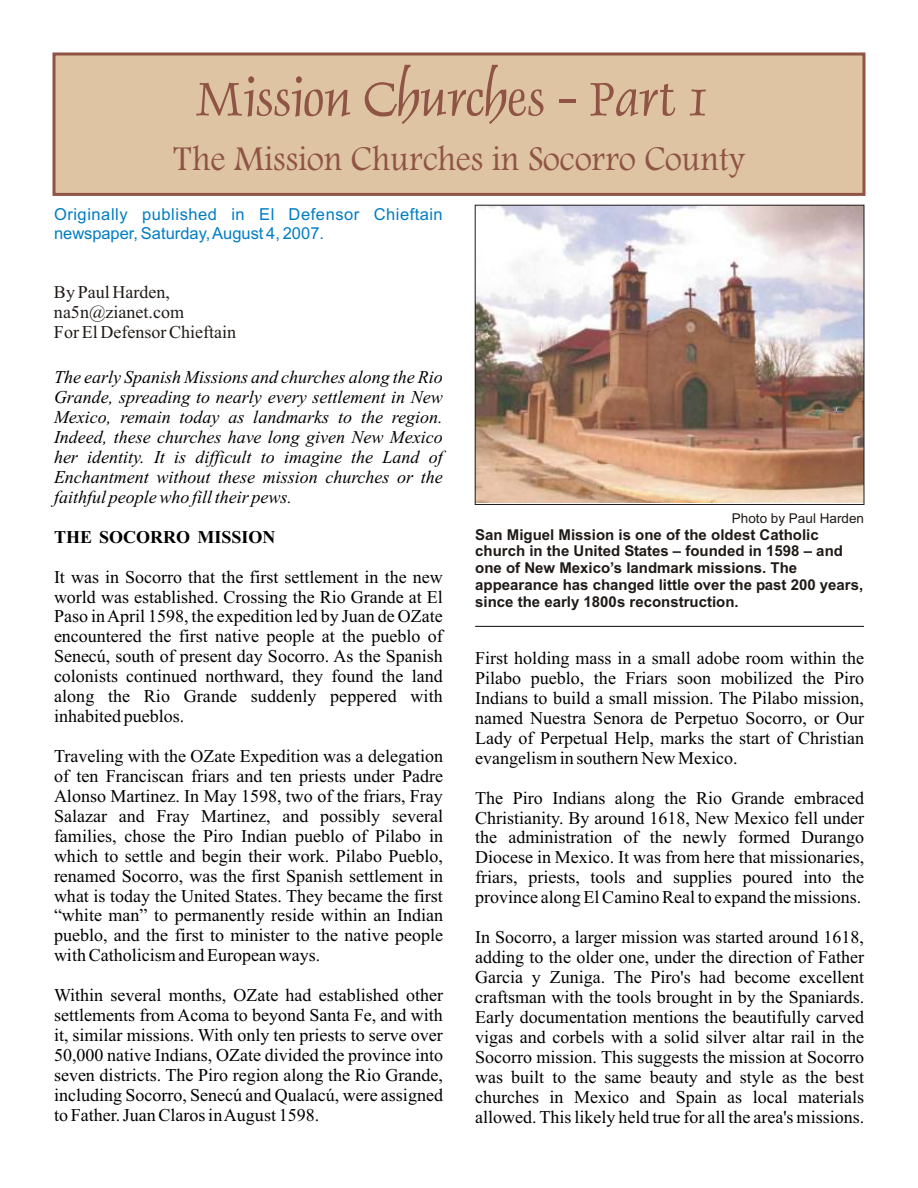
<style>
.page{position:relative;width:918px;height:1188px;background:#fff}
.page>*{position:absolute;margin:0;border:0;box-sizing:border-box;transform-origin:0 0}
.t1{font:54px "Dauphin";color:#8f5445}
.t2{font:36px "Footlight MT Light";color:#8f5445;scale:.94 1}
.t3{font:18px/20px "Times New Roman";color:#000;text-align:justify}
.t4{font:italic 18px/20px "Times New Roman";color:#000;text-align:justify}
.t5{font:18px/20px "Times New Roman";color:#1f1a17}
.t6{font:700 18px "Times New Roman";color:#000}
.t7{font:16.5px/18.5px "Arial";letter-spacing:.035em;color:#007dc2}
.t8{font:700 15px/16.8px "Arial";color:#1f1a17}
.t9{font:13.5px "Arial";color:#1f1a17}
</style>
<div class="page">
<div style="left:52px;top:52px;width:814px;height:144px;background:#dec4a3;border:3px solid #8f5445"></div>
<hr style="left:475px;top:626px;width:389px;height:1px;background:#1f1a17">
<img style="left:477px;top:207px;width:385px;height:296px">
<div style="left:475px;top:205px;width:389px;height:300px;border:1px solid #1f1a17"></div>
<h1 class="t1" style="left:195px;top:65px;width:513px">Mission Churches - Part 1</h1>
<h2 class="t2" style="left:174px;top:146px;width:609px">The Mission Churches in Socorro County</h2>
<p class="t7" style="left:54px;top:207px;width:390px">Originally published in El Defensor Chieftain newspaper, Saturday, August 4, 2007.</p>
<p class="t5" style="left:54px;top:284px;width:184px">By Paul Harden, na5n@zianet.com<br>For El Defensor Chieftain</p>
<p class="t4" style="left:54px;top:369px;width:390px">The early Spanish Missions and churches along the Rio Grande, spreading to nearly every settlement in New Mexico, remain today as landmarks to the region.<br>Indeed, these churches have long given New Mexico her identity. It is difficult to imagine the Land of Enchantment without these mission churches or the faithful people who fill their pews.</p>
<p class="t6" style="left:54px;top:531px;width:223px">THE SOCORRO MISSION</p>
<p class="t3" style="left:54px;top:568px;width:390px">It was in Socorro that the first settlement in the new world was established. Crossing the Rio Grande at El Paso in April 1598, the expedition led by Juan de OZate encountered the first native people at the pueblo of Senecú, south of present day Socorro. As the Spanish colonists continued northward, they found the land along the Rio Grande suddenly peppered with inhabited pueblos.</p>
<p class="t3" style="left:54px;top:748px;width:391px">Traveling with the OZate Expedition was a delegation of ten Franciscan friars and ten priests under Padre Alonso Martinez. In May 1598, two of the friars, Fray Salazar and Fray Martinez, and possibly several families, chose the Piro Indian pueblo of Pilabo in which to settle and begin their work. Pilabo Pueblo, renamed Socorro, was the first Spanish settlement in what is today the United States. They became the first “white man” to permanently reside within an Indian pueblo, and the first to minister to the native people with Catholicism and European ways.</p>
<p class="t3" style="left:54px;top:987px;width:391px">Within several months, OZate had established other settlements from Acoma to beyond Santa Fe, and with it, similar missions. With only ten priests to serve over 50,000 native Indians, OZate divided the province into seven districts. The Piro region along the Rio Grande, including Socorro, Senecú and Qualacú, were assigned to Father. Juan Claros in August 1598.</p>
<p class="t9" style="left:732px;top:513px;width:134px">Photo by Paul Harden</p>
<p class="t8" style="left:475px;top:527px;width:390px">San Miguel Mission is one of the oldest Catholic church in the United States – founded in 1598 – and one of New Mexico’s landmark missions. The appearance has changed little over the past 200 years, since the early 1800s reconstruction.</p>
<p class="t3" style="left:475px;top:650px;width:391px">First holding mass in a small adobe room within the Pilabo pueblo, the Friars soon mobilized the Piro Indians to build a small mission. The Pilabo mission, named Nuestra Senora de Perpetuo Socorro, or Our Lady of Perpetual Help, marks the start of Christian evangelism in southern New Mexico.</p>
<p class="t3" style="left:475px;top:789px;width:391px">The Piro Indians along the Rio Grande embraced Christianity. By around 1618, New Mexico fell under the administration of the newly formed Durango Diocese in Mexico. It was from here that missionaries, friars, priests, tools and supplies poured into the province along El Camino Real to expand the missions.</p>
<p class="t3" style="left:475px;top:929px;width:391px">In Socorro, a larger mission was started around 1618, adding to the older one, under the direction of Father Garcia y Zuniga. The Piro's had become excellent craftsman with the tools brought in by the Spaniards.<br>Early documentation mentions the beautifully carved vigas and corbels with a solid silver altar rail in the Socorro mission. This suggests the mission at Socorro was built to the same beauty and style as the best churches in Mexico and Spain as local materials allowed. This likely held true for all the area's missions.</p>
</div>
